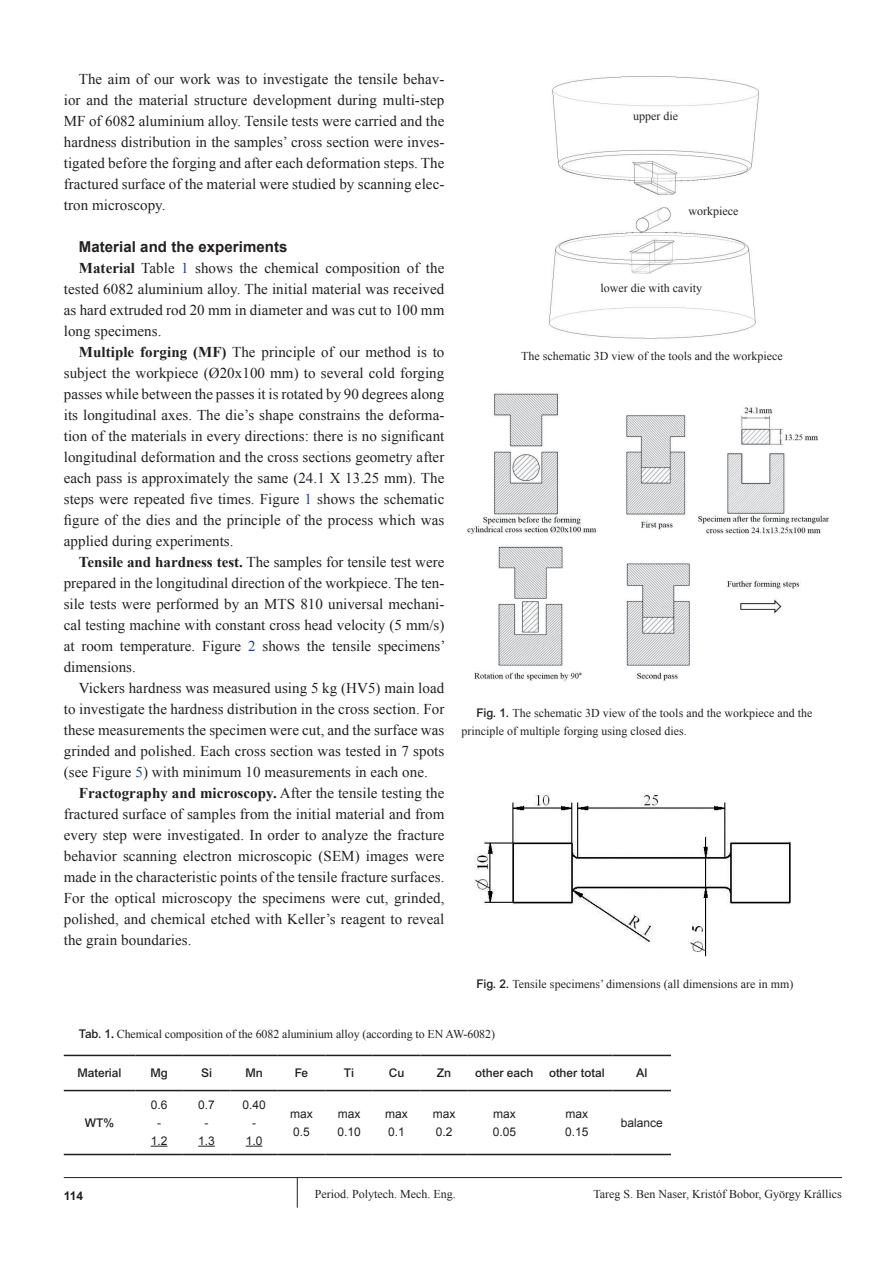
<style>
.page{position:relative;width:893px;height:1263px;background:#fff}
.page>*{position:absolute;margin:0;border:0;box-sizing:border-box;transform-origin:0 0}
.t1{font:15px/21px "Times New Roman";letter-spacing:.005em;color:#231f20;text-align:justify}
.t2{font:700 15px "Arial";letter-spacing:.005em;color:#231f20}
.t3{font:12px/18px "Times New Roman";color:#231f20}
.t4{font:12px/18px "Arial";color:#231f20}
.t5{font:500 12px "Arial MT Std";color:#231f20}
.t6{font:700 12px "Arial";color:#231f20}
.s1{font-weight:700}
.s2{color:#253f8e}
.s3{font-family:"Arial MT Std";font-weight:500}
</style>
<div class="page">
<hr style="left:64px;top:1177px;width:778px;height:1px;background:#231f20">
<svg style="left:297px;top:1178px;width:1px;height:29px"></svg>
<hr style="left:64px;top:1055px;width:71px;height:1px;background:#231f20">
<hr style="left:135px;top:1055px;width:48px;height:1px;background:#231f20">
<hr style="left:183px;top:1055px;width:47px;height:1px;background:#231f20">
<hr style="left:230px;top:1055px;width:48px;height:1px;background:#231f20">
<hr style="left:278px;top:1055px;width:47px;height:1px;background:#231f20">
<hr style="left:325px;top:1055px;width:48px;height:1px;background:#231f20">
<hr style="left:373px;top:1055px;width:47px;height:1px;background:#231f20">
<hr style="left:420px;top:1055px;width:48px;height:1px;background:#231f20">
<hr style="left:468px;top:1055px;width:73px;height:1px;background:#231f20">
<hr style="left:541px;top:1055px;width:72px;height:1px;background:#231f20">
<hr style="left:613px;top:1055px;width:58px;height:1px;background:#231f20">
<hr style="left:64px;top:1090px;width:71px;height:1px;background:#231f20">
<hr style="left:135px;top:1090px;width:48px;height:1px;background:#231f20">
<hr style="left:183px;top:1090px;width:47px;height:1px;background:#231f20">
<hr style="left:230px;top:1090px;width:48px;height:1px;background:#231f20">
<hr style="left:278px;top:1090px;width:47px;height:1px;background:#231f20">
<hr style="left:325px;top:1090px;width:48px;height:1px;background:#231f20">
<hr style="left:373px;top:1090px;width:47px;height:1px;background:#231f20">
<hr style="left:420px;top:1090px;width:48px;height:1px;background:#231f20">
<hr style="left:468px;top:1090px;width:73px;height:1px;background:#231f20">
<hr style="left:541px;top:1090px;width:72px;height:1px;background:#231f20">
<hr style="left:613px;top:1090px;width:58px;height:1px;background:#231f20">
<hr style="left:64px;top:1154px;width:71px;height:1px;background:#231f20">
<hr style="left:135px;top:1154px;width:48px;height:1px;background:#231f20">
<hr style="left:183px;top:1154px;width:47px;height:1px;background:#231f20">
<hr style="left:230px;top:1154px;width:48px;height:1px;background:#231f20">
<hr style="left:278px;top:1154px;width:47px;height:1px;background:#231f20">
<hr style="left:325px;top:1154px;width:48px;height:1px;background:#231f20">
<hr style="left:373px;top:1154px;width:47px;height:1px;background:#231f20">
<hr style="left:420px;top:1154px;width:48px;height:1px;background:#231f20">
<hr style="left:468px;top:1154px;width:73px;height:1px;background:#231f20">
<hr style="left:541px;top:1154px;width:72px;height:1px;background:#231f20">
<hr style="left:613px;top:1154px;width:58px;height:1px;background:#231f20">
<svg style="left:151px;top:1146px;width:16px;height:1px"></svg>
<svg style="left:198px;top:1146px;width:17px;height:1px"></svg>
<svg style="left:246px;top:1146px;width:16px;height:1px"></svg>
<img style="left:549px;top:76px;width:210px;height:263px">
<img style="left:466px;top:393px;width:364px;height:288px">
<img style="left:474px;top:793px;width:317px;height:164px">
<p class="t1" style="left:64px;top:68px;width:382px;text-indent:15px">The aim of our work was to investigate the tensile behav&shy;ior and the material structure development during multi-step MF of 6082 aluminium alloy. Tensile tests were carried and the hardness distribution in the samples’ cross section were inves&shy;tigated before the forging and after each deformation steps. The fractured surface of the material were studied by scanning elec&shy;tron microscopy.</p>
<p class="t2" style="left:79px;top:237px;width:210px">Material and the experiments</p>
<p class="t1" style="left:64px;top:257px;width:382px;text-indent:15px"><span class="s1">Material</span> Table <span class="s2">1</span> shows the chemical composition of the tested 6082 aluminium alloy. The initial material was received as hard extruded rod 20 mm in diameter and was cut to 100 mm long specimens.</p>
<p class="t1" style="left:64px;top:341px;width:382px;text-indent:15px"><span class="s1">Multiple forging (MF)</span> The principle of our method is to subject the workpiece (Ø20x100 mm) to several cold forging passes while between the passes it is rotated by 90 degrees along its longitudinal axes. The die’s shape constrains the deforma&shy;tion of the materials in every directions: there is no significant longitudinal deformation and the cross sections geometry after each pass is approximately the same (24.1 X 13.25 mm). The steps were repeated five times. Figure <span class="s2">1</span> shows the schematic figure of the dies and the principle of the process which was applied during experiments.</p>
<p class="t1" style="left:64px;top:551px;width:383px;text-indent:15px"><span class="s1">Tensile and hardness test.</span> The samples for tensile test were prepared in the longitudinal direction of the workpiece. The ten&shy;sile tests were performed by an MTS 810 universal mechani&shy;cal testing machine with constant cross head velocity (5 mm/s) at room temperature. Figure <span class="s2">2</span> shows the tensile specimens’ dimensions.</p>
<p class="t1" style="left:64px;top:677px;width:382px;text-indent:15px">Vickers hardness was measured using 5 kg (HV5) main load to investigate the hardness distribution in the cross section. For these measurements the specimen were cut, and the surface was grinded and polished. Each cross section was tested in 7 spots (see Figure <span class="s2">5</span>) with minimum 10 measurements in each one.</p>
<p class="t1" style="left:64px;top:782px;width:382px;text-indent:15px"><span class="s1">Fractography and microscopy.</span> After the tensile testing the fractured surface of samples from the initial material and from every step were investigated. In order to analyze the fracture behavior scanning electron microscopic (SEM) images were made in the characteristic points of the tensile fracture surfaces.<br>For the optical microscopy the specimens were cut, grinded, polished, and chemical etched with Keller’s reagent to reveal the grain boundaries.</p>
<p class="t3" style="left:633px;top:106px;width:46px">upper die</p>
<p class="t3" style="left:688px;top:202px;width:51px">workpiece</p>
<p class="t3" style="left:601px;top:279px;width:103px">lower die with cavity</p>
<p class="t3" style="left:521px;top:347px;width:263px">The schematic 3D view of the tools and the workpiece</p>
<p class="t3" style="left:461px;top:704px;width:353px;text-indent:15px"><span class="s3">Fig. 1.</span> The schematic 3D view of the tools and the workpiece and the principle of multiple forging using closed dies.</p>
<p class="t3" style="left:476px;top:974px;width:319px"><span class="s3">Fig. 2.</span> Tensile specimens’ dimensions (all dimensions are in mm)</p>
<p class="t3" style="left:79px;top:1025px;width:418px"><span class="s3">Tab. 1</span><span class="s1">.</span> Chemical composition of the 6082 aluminium alloy (according to EN AW-6082)</p>
<p class="t5" style="left:77px;top:1066px;width:46px">Material</p>
<p class="t5" style="left:150px;top:1066px;width:19px">Mg</p>
<p class="t5" style="left:201px;top:1066px;width:13px">Si</p>
<p class="t5" style="left:245px;top:1066px;width:19px">Mn</p>
<p class="t5" style="left:295px;top:1066px;width:15px">Fe</p>
<p class="t5" style="left:344px;top:1066px;width:12px">Ti</p>
<p class="t5" style="left:389px;top:1066px;width:17px">Cu</p>
<p class="t5" style="left:437px;top:1066px;width:16px">Zn</p>
<p class="t5" style="left:475px;top:1066px;width:60px">other each</p>
<p class="t5" style="left:549px;top:1066px;width:57px">other total</p>
<p class="t5" style="left:636px;top:1066px;width:13px">Al</p>
<p class="t5" style="left:85px;top:1115px;width:31px">WT%</p>
<p class="t4" style="left:151px;top:1096px;width:18px;text-align:center">0.6 -<br>1.2</p>
<p class="t4" style="left:198px;top:1096px;width:18px;text-align:center">0.7 -<br>1.3</p>
<p class="t4" style="left:242px;top:1096px;width:25px;text-align:center">0.40 -<br>1.0</p>
<p class="t4" style="left:290px;top:1105px;width:24px">max<br>0.5</p>
<p class="t4" style="left:337px;top:1105px;width:25px">max<br>0.10</p>
<p class="t4" style="left:385px;top:1105px;width:24px">max<br>0.1</p>
<p class="t4" style="left:433px;top:1105px;width:24px">max<br>0.2</p>
<p class="t4" style="left:493px;top:1105px;width:25px">max<br>0.05</p>
<p class="t4" style="left:565px;top:1105px;width:25px">max<br>0.15</p>
<p class="t4" style="left:621px;top:1114px;width:44px">balance</p>
<p class="t6" style="left:64px;top:1187px;width:21px">114</p>
<p class="t3" style="left:315px;top:1185px;width:142px">Period. Polytech. Mech. Eng.</p>
<p class="t3" style="left:593px;top:1185px;width:250px">Tareg S. Ben Naser, Kristóf Bobor, György Krállics</p>
</div>
